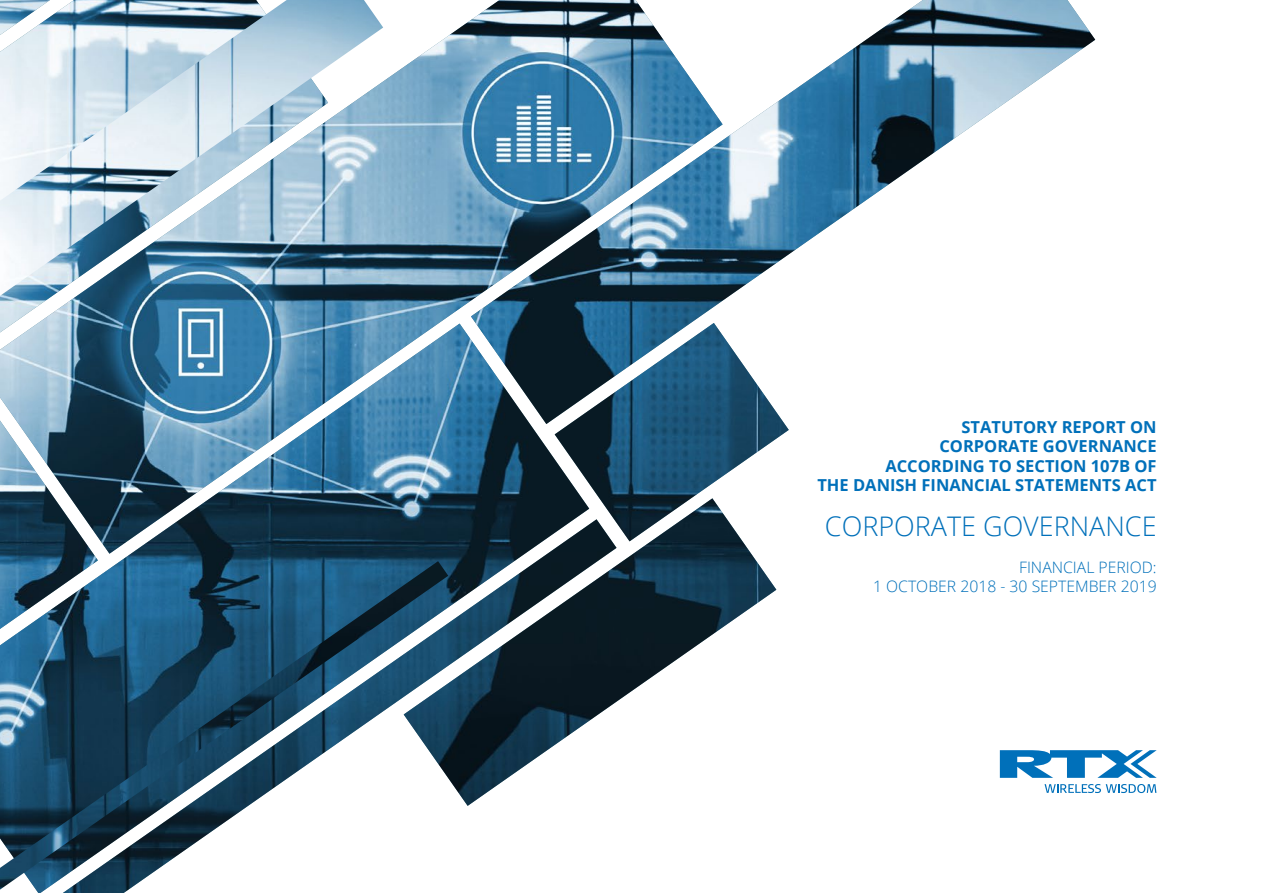
<style>
.page{position:relative;width:1263px;height:893px;background:#fff}
.page>*{position:absolute;margin:0;border:0;box-sizing:border-box;transform-origin:0 0}
.t1{font:300 27px "Open Sans";color:#0070ba}
.t2{font:700 16.5px/19.5px "Open Sans";color:#0070ba;text-align:right}
.t3{font:300 15.75px/19.5px "Open Sans";color:#0070ba;text-align:right}
</style>
<div class="page">
<svg style="left:1095px;top:750px;width:62px;height:28px"></svg>
<svg style="left:1095px;top:784px;width:61px;height:9px"></svg>
<img style="left:36px;top:0;width:1059px;height:893px">
<img style="left:0;top:0;width:448px;height:890px">
<p class="t2" style="left:817px;top:416px;width:341px">STATUTORY REPORT ON<br>CORPORATE GOVERNANCE<br>ACCORDING TO SECTION 107B OF<br>THE DANISH FINANCIAL STATEMENTS ACT</p>
<h1 class="t1" style="left:825px;top:508px;width:333px">CORPORATE GOVERNANCE</h1>
<p class="t3" style="left:873px;top:557px;width:285px">FINANCIAL PERIOD:<br>1 OCTOBER 2018 - 30 SEPTEMBER 2019</p>
</div>
